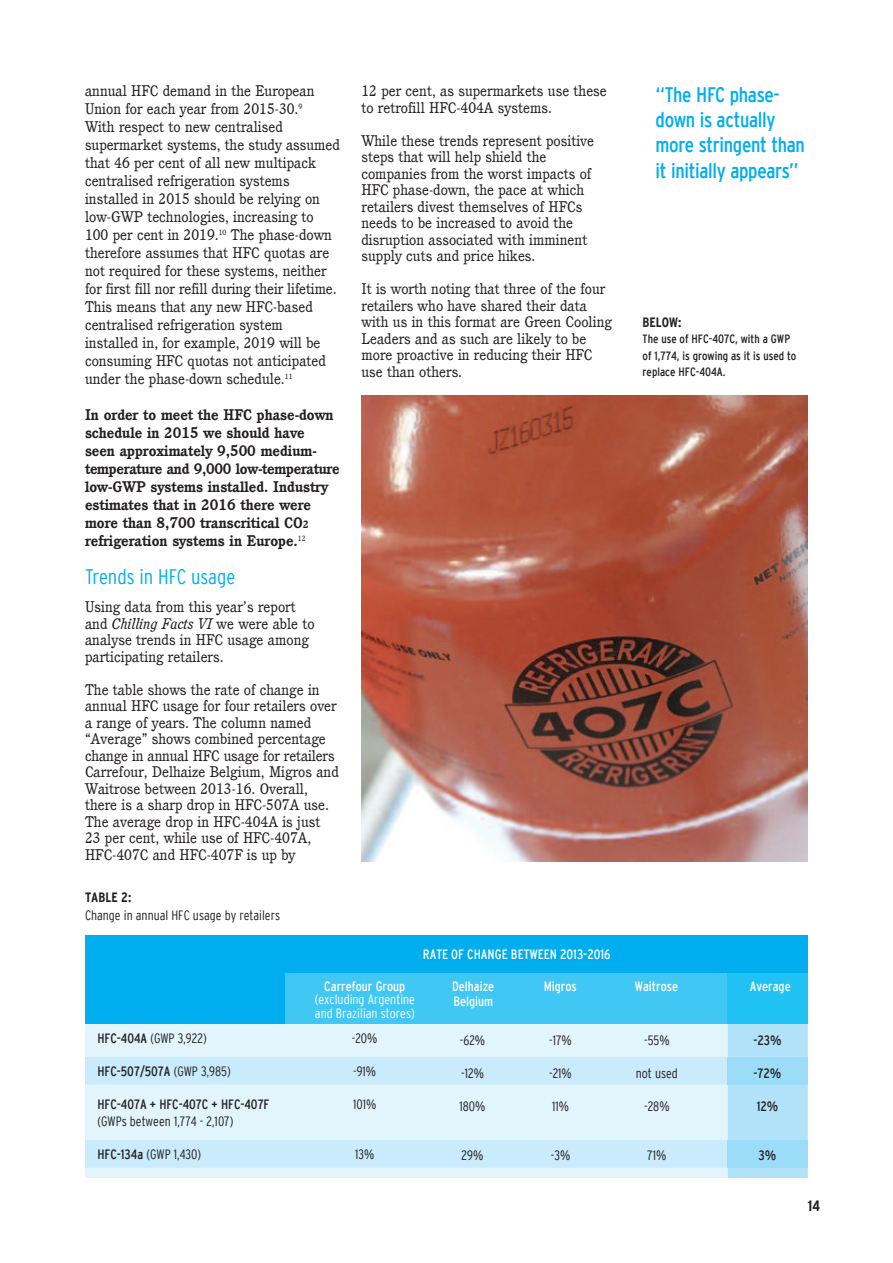
<style>
.page{position:relative;width:893px;height:1263px;background:#fff}
.page>*{position:absolute;margin:0;border:0;box-sizing:border-box;transform-origin:0 0}
.t1{font:condensed 21px/25.2px "Interstate";letter-spacing:-.015em;color:#00aeef}
.t2{font:300 condensed 21px "Interstate";color:#00aeef}
.t3{font:15px/16.5px "Cushing";color:#231f20}
.t4{font:700 15px/18px "Cushing";color:#231f20}
.t5{font:700 condensed 15px "Interstate";color:#231f20}
.t6{font:300 condensed 13.5px "Interstate";color:#231f20}
.t7{font:condensed 13.5px "Interstate";color:#fff}
.t8{font:condensed 13.5px "Interstate";color:#231f20}
.t9{font:300 condensed 13.5px/13.5px "Interstate";color:#fff}
.t10{font:700 condensed 13.5px "Interstate";color:#231f20}
.t11{font:condensed 12px/16.5px "Interstate";color:#231f20}
.s1{font-size:10.5px}
.s2{font-style:italic}
.s3{font-weight:400}
.s4{font-weight:300}
</style>
<div class="page">
<div style="left:85px;top:935px;width:723px;height:89px;background:#00aeef"></div>
<div style="left:285px;top:973px;width:523px;height:50px;background:#40c7f4"></div>
<img style="left:361px;top:395px;width:447px;height:466px">
<svg style="left:85px;top:1024px;width:723px;height:154px;background:#d6effb"></svg>
<div style="left:728px;top:973px;width:80px;height:50px;background:#1fc2f3"></div>
<div style="left:728px;top:1057px;width:80px;height:28px;background:#9bdcf8"></div>
<div style="left:728px;top:1140px;width:80px;height:28px;background:#9bdcf8"></div>
<p class="t3" style="left:85px;top:82px;width:256px;line-height:18px">annual HFC demand in the European Union for each year from 2015-30.<sup>9<br></sup>With respect to new centralised supermarket systems, the study assumed that 46 per cent of all new multipack centralised refrigeration systems installed in 2015 should be relying on low-GWP technologies, increasing to 100 per cent in 2019.<sup>10</sup> The phase-down therefore assumes that HFC quotas are not required for these systems, neither for first fill nor refill during their lifetime.<br>This means that any new HFC-based centralised refrigeration system installed in, for example, 2019 will be consuming HFC quotas not anticipated under the phase-down schedule.<sup>11</sup></p>
<p class="t4" style="left:85px;top:406px;width:256px">In order to meet the HFC phase-down schedule in 2015 we should have<br>seen approximately 9,500 medium&shy;temperature and 9,000 low-temperature low-GWP systems installed. Industry estimates that in 2016 there were more than 8,700 transcritical CO<span class="s1">2 </span>refrigeration systems in Europe.<sup>12</sup></p>
<h1 class="t2" style="left:85px;top:564px;width:152px">trends in HFC usage</h1>
<p class="t3" style="left:85px;top:598px;width:231px">Using data from this year’s report and <span class="s2">Chilling Facts VI</span> we were able to analyse trends in HFC usage among participating retailers.</p>
<p class="t3" style="left:85px;top:681px;width:255px">The table shows the rate of change in annual HFC usage for four retailers over a range of years. The column named “Average” shows combined percentage change in annual HFC usage for retailers Carrefour, Delhaize Belgium, Migros and Waitrose between 2013-16. Overall, there is a sharp drop in HFC-507A use.<br>The average drop in HFC-404A is just 23 per cent, while use of HFC-407A, HFC-407C and HFC-407F is up by</p>
<p class="t10" style="left:85px;top:890px;width:48px">TABLE 2:</p>
<p class="t6" style="left:85px;top:908px;width:197px">Change in annual HFC usage by retailers</p>
<p class="t3" style="left:361px;top:82px;width:247px">12 per cent, as supermarkets use these to retrofill HFC-404A systems.</p>
<p class="t3" style="left:361px;top:132px;width:234px">While these trends represent positive steps that will help shield the companies from the worst impacts of HFC phase-down, the pace at which retailers divest themselves of HFCs needs to be increased to avoid the disruption associated with imminent supply cuts and price hikes.</p>
<p class="t3" style="left:361px;top:280px;width:252px">It is worth noting that three of the four retailers who have shared their data with us in this format are Green Cooling Leaders and as such are likely to be more proactive in reducing their HFC use than others.</p>
<p class="t7" style="left:423px;top:947px;width:189px">RATE OF CHANGE BETWEEN 2013-2016</p>
<p class="t6" style="left:97px;top:1031px;width:111px"><span class="s3">HFC-404A</span> (GWP 3,922)</p>
<p class="t8" style="left:97px;top:1064px;width:135px">HFC-507/507A <span class="s4">(GWP 3,985)</span></p>
<p class="t8" style="left:97px;top:1097px;width:173px">HFC-407A + HFC-407C + HFC-407F</p>
<p class="t6" style="left:97px;top:1113px;width:138px">(GWPs between 1,774 - 2,107)</p>
<p class="t6" style="left:97px;top:1146px;width:105px"><span class="s3">HFC-134a</span> (GWP 1,430)</p>
<p class="t7" style="left:324px;top:978px;width:83px">Carrefour Group</p>
<p class="t9" style="left:315px;top:992px;width:102px">(excluding Argentine and Brazilian stores)</p>
<p class="t6" style="left:352px;top:1031px;width:27px">-20%</p>
<p class="t6" style="left:353px;top:1064px;width:25px">-91%</p>
<p class="t6" style="left:353px;top:1097px;width:25px">101%</p>
<p class="t6" style="left:355px;top:1146px;width:21px">13%</p>
<p class="t7" style="left:452px;top:978px;width:44px">Delhaize</p>
<p class="t7" style="left:544px;top:978px;width:35px">Migros</p>
<p class="t7" style="left:453px;top:993px;width:41px">Belgium</p>
<p class="t6" style="left:460px;top:1032px;width:27px">-62%</p>
<p class="t6" style="left:461px;top:1065px;width:24px">-12%</p>
<p class="t6" style="left:460px;top:1098px;width:27px">180%</p>
<p class="t6" style="left:462px;top:1148px;width:23px">29%</p>
<p class="t6" style="left:549px;top:1032px;width:24px">-17%</p>
<p class="t6" style="left:549px;top:1065px;width:24px">-21%</p>
<p class="t6" style="left:552px;top:1098px;width:18px">11%</p>
<p class="t6" style="left:551px;top:1148px;width:21px">-3%</p>
<h1 class="t1" style="left:656px;top:82px;width:151px">“The HFC phase&shy;down is actually more stringent than it initially appears”</h1>
<p class="t10" style="left:643px;top:314px;width:40px">BELOW:</p>
<p class="t11" style="left:643px;top:331px;width:155px">The use of HFC-407C, with a GWP of 1,774, is growing as it is used to replace HFC-404A.</p>
<p class="t7" style="left:635px;top:978px;width:45px">Waitrose</p>
<p class="t6" style="left:644px;top:1032px;width:27px">-55%</p>
<p class="t6" style="left:636px;top:1065px;width:44px">not used</p>
<p class="t6" style="left:644px;top:1098px;width:27px">-28%</p>
<p class="t6" style="left:647px;top:1148px;width:21px">71%</p>
<p class="t7" style="left:750px;top:978px;width:42px">Average</p>
<p class="t8" style="left:753px;top:1032px;width:30px">-23%</p>
<p class="t8" style="left:754px;top:1065px;width:29px">-72%</p>
<p class="t8" style="left:757px;top:1098px;width:23px">12%</p>
<p class="t8" style="left:759px;top:1148px;width:19px">3%</p>
<p class="t5" style="left:808px;top:1197px;width:14px">14</p>
</div>
